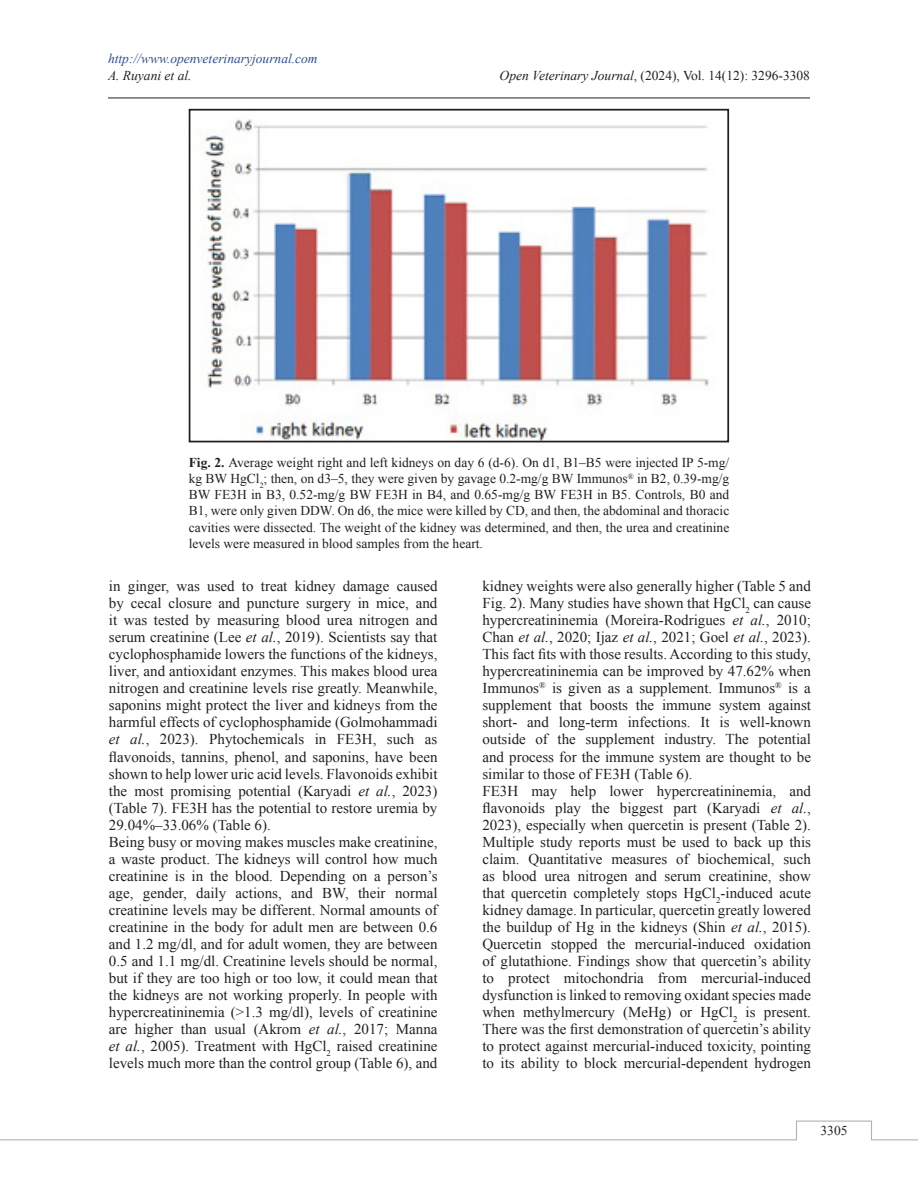
<style>
.page{position:relative;width:918px;height:1188px;background:#fff}
.page>*{position:absolute;margin:0;border:0;box-sizing:border-box;transform-origin:0 0}
.para{font:15px/17px "Times New Roman";color:#231f20;text-align:justify}
.t1{font:13.5px/16.2px "Times New Roman";color:#231f20;text-align:justify}
.t2{font:italic 13.5px "Times New Roman";color:#304d94}
.t3{font:italic 13.5px "Times New Roman";color:#231f20}
.s1{font-style:italic}
.s2{font-weight:700}
</style>
<div class="page">
<hr style="left:108px;top:98px;width:702px;height:1px;background:#231f20">
<svg style="left:0;top:1120px;width:918px;height:21px"></svg>
<img style="left:200px;top:119px;width:509px;height:320px">
<div style="left:189px;top:109px;width:540px;height:333px;border:2px solid #231f20"></div>
<p class="t2" style="left:108px;top:50px;width:211px">http://www.openveterinaryjournal.com</p>
<p class="t3" style="left:108px;top:66px;width:85px">A. Ruyani et al.</p>
<p class="t1" style="left:500px;top:67px;width:312px"><span class="s1">Open Veterinary Journal</span>, (2024), Vol. 14(12): 3296-3308</p>
<p class="t1" style="left:189px;top:454px;width:542px"><span class="s2">Fig. 2.</span> Average weight right and left kidneys on day 6 (d-6). On d1, B1–B5 were injected IP 5-mg/ kg BW HgCl<sub>2</sub>; then, on d3–5, they were given by gavage 0.2-mg/g BW Immunos<sup>®</sup> in B2, 0.39-mg/g BW FE3H in B3, 0.52-mg/g BW FE3H in B4, and 0.65-mg/g BW FE3H in B5. Controls, B0 and B1, were only given DDW. On d6, the mice were killed by CD, and then, the abdominal and thoracic cavities were dissected. The weight of the kidney was determined, and then, the urea and creatinine levels were measured in blood samples from the heart.</p>
<p class="para" style="left:109px;top:578px;width:330px">in ginger, was used to treat kidney damage caused by cecal closure and puncture surgery in mice, and it was tested by measuring blood urea nitrogen and serum creatinine (Lee <span class="s1">et al.</span>, 2019). Scientists say that cyclophosphamide lowers the functions of the kidneys, liver, and antioxidant enzymes. This makes blood urea nitrogen and creatinine levels rise greatly. Meanwhile, saponins might protect the liver and kidneys from the harmful effects of cyclophosphamide (Golmohammadi <span class="s1">et al.</span>, 2023). Phytochemicals in FE3H, such as flavonoids, tannins, phenol, and saponins, have been shown to help lower uric acid levels. Flavonoids exhibit the most promising potential (Karyadi <span class="s1">et al.</span>, 2023) (Table 7). FE3H has the potential to restore uremia by 29.04%–33.06% (Table 6).</p>
<p class="para" style="left:109px;top:833px;width:330px">Being busy or moving makes muscles make creatinine, a waste product. The kidneys will control how much creatinine is in the blood. Depending on a person’s age, gender, daily actions, and BW, their normal creatinine levels may be different. Normal amounts of creatinine in the body for adult men are between 0.6 and 1.2 mg/dl, and for adult women, they are between 0.5 and 1.1 mg/dl. Creatinine levels should be normal, but if they are too high or too low, it could mean that the kidneys are not working properly. In people with hypercreatininemia (&gt;1.3 mg/dl), levels of creatinine are higher than usual (Akrom <span class="s1">et al.</span>, 2017; Manna <span class="s1">et al.</span>, 2005). Treatment with HgCl<sub>2</sub> raised creatinine levels much more than the control group (Table 6), and</p>
<p class="para" style="left:482px;top:578px;width:330px">kidney weights were also generally higher (Table 5 and Fig. 2). Many studies have shown that HgCl<sub>2</sub> can cause hypercreatininemia (Moreira-Rodrigues <span class="s1">et al.</span>, 2010; Chan <span class="s1">et al.</span>, 2020; Ijaz <span class="s1">et al.</span>, 2021; Goel <span class="s1">et al.</span>, 2023).<br>This fact fits with those results. According to this study, hypercreatininemia can be improved by 47.62% when Immunos<sup>®</sup> is given as a supplement. Immunos<sup>®</sup> is a supplement that boosts the immune system against short- and long-term infections. It is well-known outside of the supplement industry. The potential and process for the immune system are thought to be similar to those of FE3H (Table 6).</p>
<p class="para" style="left:482px;top:782px;width:330px">FE3H may help lower hypercreatininemia, and flavonoids play the biggest part (Karyadi <span class="s1">et al.</span>, 2023), especially when quercetin is present (Table 2).<br>Multiple study reports must be used to back up this claim. Quantitative measures of biochemical, such as blood urea nitrogen and serum creatinine, show that quercetin completely stops HgCl<sub>2</sub>-induced acute kidney damage. In particular, quercetin greatly lowered the buildup of Hg in the kidneys (Shin <span class="s1">et al.</span>, 2015).<br>Quercetin stopped the mercurial-induced oxidation of glutathione. Findings show that quercetin’s ability to protect mitochondria from mercurial-induced dysfunction is linked to removing oxidant species made when methylmercury (MeHg) or HgCl<sub>2</sub> is present.<br>There was the first demonstration of quercetin’s ability to protect against mercurial-induced toxicity, pointing to its ability to block mercurial-dependent hydrogen</p>
<p class="t1" style="left:820px;top:1122px;width:28px">3305</p>
</div>
